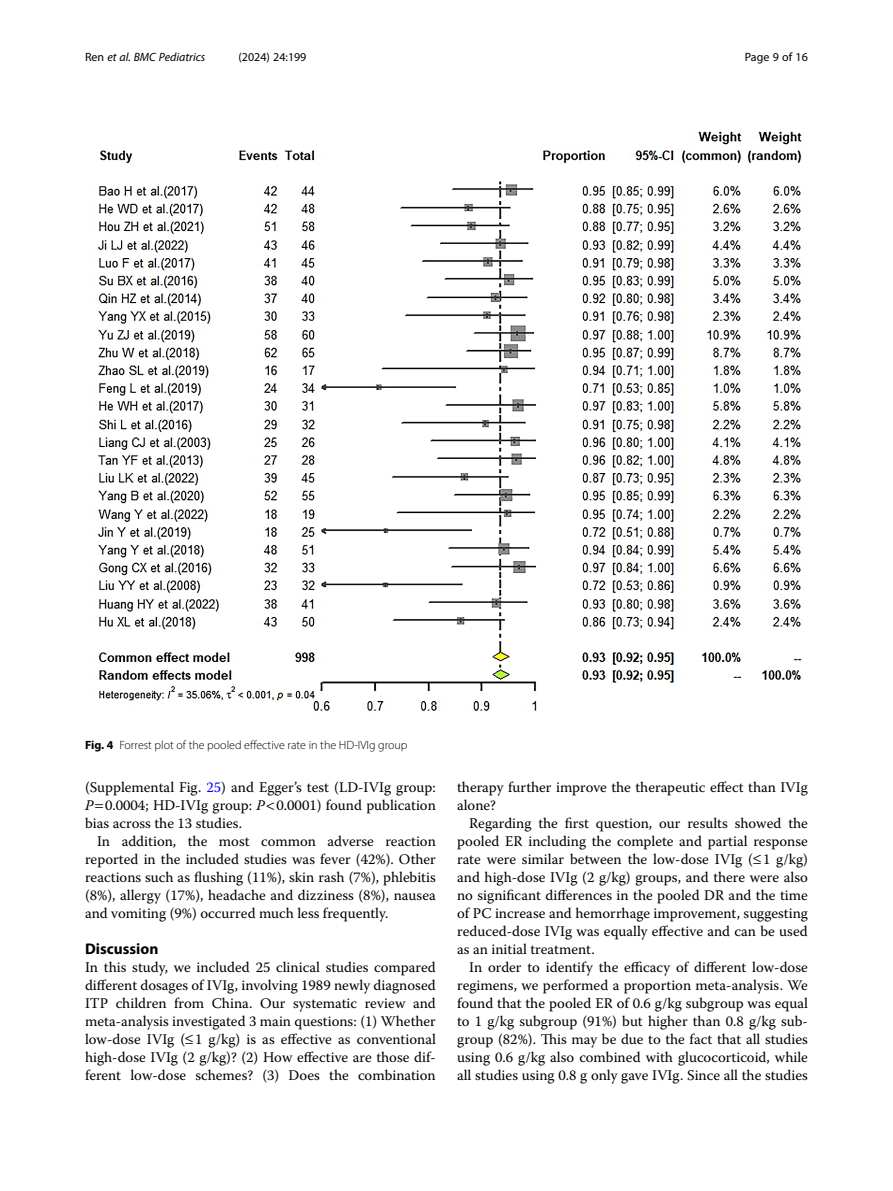
<style>
.page{position:relative;width:893px;height:1191px;background:#fff}
.page>*{position:absolute;margin:0;border:0;box-sizing:border-box;transform-origin:0 0}
.Head_1{font:700 15.45px "Myriad Pro";color:#000}
.Body_Text_Indent{font:14.7px/18px "Warnock Pro";color:#000;text-align:justify}
.Body_Text{font:14.7px/18px "Warnock Pro";color:#000;text-align:justify}
.Figure_Caption{font:300 12px "Myriad Pro";color:#000}
.t1{font:italic 12px "Myriad Pro";color:#000}
.t2{font:12px "Myriad Pro";color:#000}
.s1{font-style:normal}
.s2{font-weight:700}
.s3{color:#00f}
.s4{font-style:italic}
</style>
<div class="page">
<img style="left:96px;top:131px;width:708px;height:581px">
<p class="t1" style="left:85px;top:50px;width:122px"><span class="s1">Ren</span> et al. BMC Pediatrics</p>
<p class="t2" style="left:238px;top:50px;width:70px">(2024) 24:199</p>
<p class="t2" style="left:745px;top:50px;width:65px">Page 9 of 16</p>
<p class="Figure_Caption" style="left:85px;top:738px;width:324px"><span class="s2">Fig. 4</span> Forrest plot of the pooled effective rate in the HD-IVIg group</p>
<p class="Body_Text" style="left:85px;top:778px;width:352px">(Supplemental Fig. <span class="s3">25</span>) and Egger’s test (LD-IVIg group:<br><span class="s4">P</span> 0.0004; HD-IVIg group: <span class="s4">P</span> 0.0001) found publication bias across the 13 studies.</p>
<p class="Body_Text_Indent" style="left:85px;top:832px;width:352px;text-indent:12px">In addition, the most common adverse reaction reported in the included studies was fever (42%). Other reactions such as flushing (11%), skin rash (7%), phlebitis (8%), allergy (17%), headache and dizziness (8%), nausea and vomiting (9%) occurred much less frequently.</p>
<p class="Head_1" style="left:85px;top:939px;width:75px">Discussion</p>
<p class="Body_Text" style="left:85px;top:958px;width:352px">In this study, we included 25 clinical studies compared different dosages of IVIg, involving 1989 newly diagnosed ITP children from China. Our systematic review and meta-analysis investigated 3 main questions: (1) Whether low-dose IVIg (≤1 g/kg) is as effective as conventional high-dose IVIg (2 g/kg)? (2) How effective are those dif&shy;ferent low-dose schemes? (3) Does the combination</p>
<p class="Body_Text" style="left:457px;top:778px;width:352px">therapy further improve the therapeutic effect than IVIg alone?</p>
<p class="Body_Text_Indent" style="left:457px;top:814px;width:352px;text-indent:12px">Regarding the first question, our results showed the pooled ER including the complete and partial response rate were similar between the low-dose IVIg (≤1 g/kg) and high-dose IVIg (2 g/kg) groups, and there were also no significant differences in the pooled DR and the time of PC increase and hemorrhage improvement, suggesting reduced-dose IVIg was equally effective and can be used as an initial treatment.</p>
<p class="Body_Text_Indent" style="left:457px;top:958px;width:352px;text-indent:12px">In order to identify the efficacy of different low-dose regimens, we performed a proportion meta-analysis. We found that the pooled ER of 0.6 g/kg subgroup was equal to 1 g/kg subgroup (91%) but higher than 0.8 g/kg sub&shy;group (82%). This may be due to the fact that all studies using 0.6 g/kg also combined with glucocorticoid, while all studies using 0.8 g only gave IVIg. Since all the studies</p>
</div>
